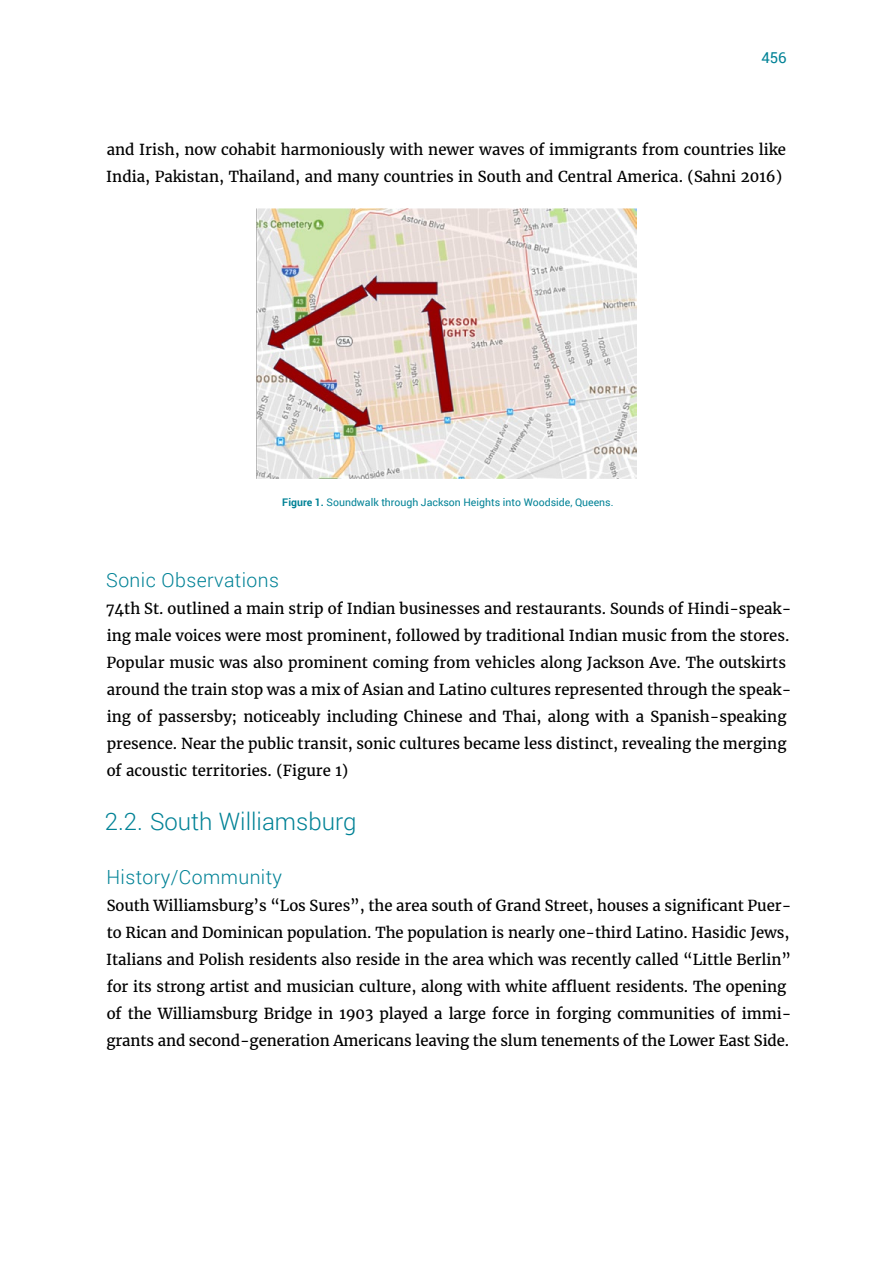
<style>
.page{position:relative;width:893px;height:1263px;background:#fff}
.page>*{position:absolute;margin:0;border:0;box-sizing:border-box;transform-origin:0 0}
.t1{font:300 24px "Roboto";color:#008296}
.Sub_subtítulo_sem_nu{font:300 19.5px "Roboto";letter-spacing:.02em;color:#008296}
._1º_Parágrafo{font:15px/27px "Merriweather";color:#000}
.t2{font:15px "Roboto";color:#008296}
.legenda{font:10.5px "Roboto";color:#008296}
.s1{font-weight:700}
</style>
<div class="page">
<img style="left:256px;top:209px;width:381px;height:270px">
<p class="t2" style="left:761px;top:47px;width:27px">456</p>
<p class="_1º_Parágrafo" style="left:106px;top:135px;width:681px">and Irish, now cohabit harmoniously with newer waves of immigrants from countries like<br>India, Pakistan, Thailand, and many countries in South and Central America. (Sahni 2016)</p>
<p class="legenda" style="left:282px;top:494px;width:333px"><span class="s1">Figure 1.</span> Soundwalk through Jackson Heights into Woodside, Queens.</p>
<p class="Sub_subtítulo_sem_nu" style="left:106px;top:566px;width:174px">Sonic Observations</p>
<p class="_1º_Parágrafo" style="left:106px;top:594px;width:687px">74th St. outlined a main strip of Indian businesses and restaurants. Sounds of Hindi-speak&shy;ing male voices were most prominent, followed by traditional Indian music from the stores.<br>Popular music was also prominent coming from vehicles along Jackson Ave. The outskirts around the train stop was a mix of Asian and Latino cultures represented through the speak&shy;ing of passersby; noticeably including Chinese and Thai, along with a Spanish-speaking presence. Near the public transit, sonic cultures became less distinct, revealing the merging of acoustic territories. (Figure 1)</p>
<p class="t1" style="left:105px;top:804px;width:253px">2.2. South Williamsburg</p>
<p class="Sub_subtítulo_sem_nu" style="left:106px;top:863px;width:177px">History/Community</p>
<p class="_1º_Parágrafo" style="left:106px;top:891px;width:687px">South Williamsburg’s “Los Sures”, the area south of Grand Street, houses a significant Puer&shy;to Rican and Dominican population. The population is nearly one-third Latino. Hasidic Jews, Italians and Polish residents also reside in the area which was recently called “Little Berlin” for its strong artist and musician culture, along with white affluent residents. The opening of the Williamsburg Bridge in 1903 played a large force in forging communities of immi&shy;grants and second-generation Americans leaving the slum tenements of the Lower East Side.</p>
</div>
